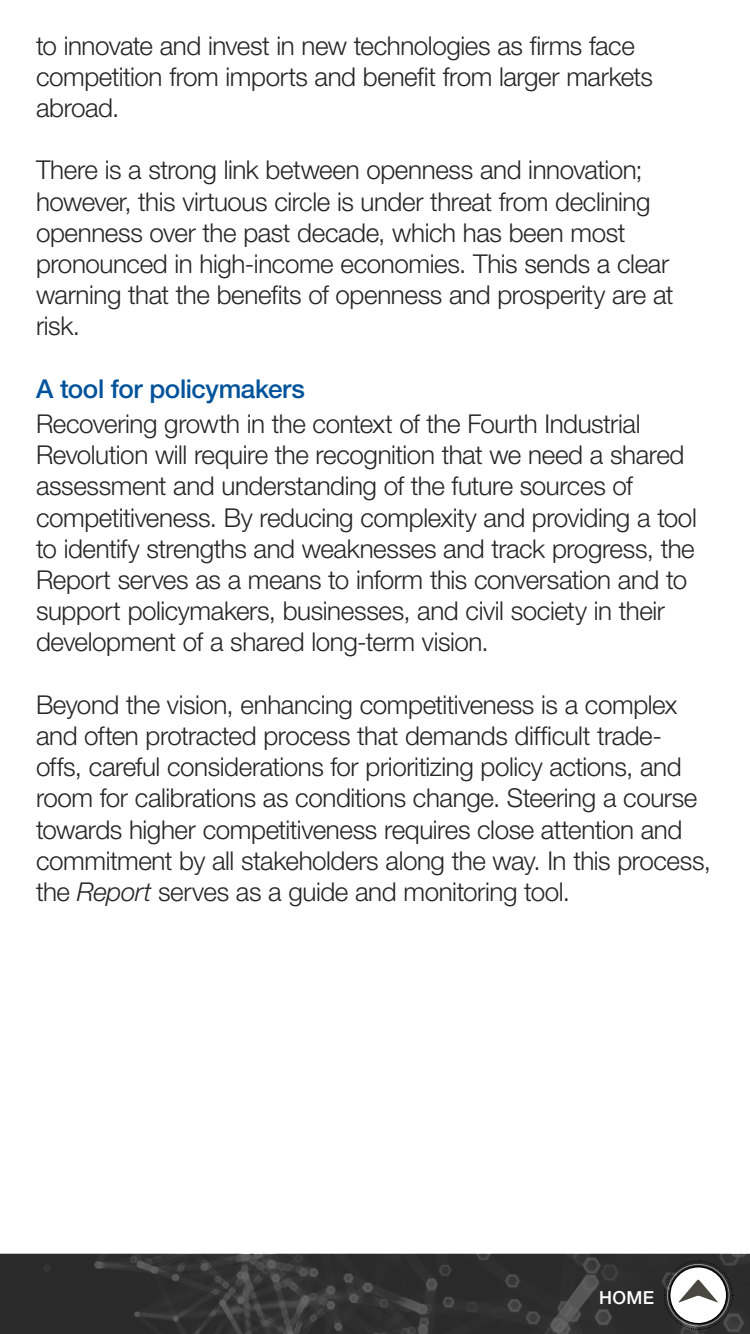
<style>
.page{position:relative;width:750px;height:1334px;background:#fff}
.page>*{position:absolute;margin:0;border:0;box-sizing:border-box;transform-origin:0 0}
.t1{font:300 26px/31.2px "Helvetica Neue LT Pro";letter-spacing:-.015em;color:#262626}
.t2{font:500 26px "Helvetica Neue LT Pro";letter-spacing:-.015em;color:#00539b}
.t3{font:500 18px "Helvetica Neue LT Pro";color:#fff}
.s1{font-style:italic}
</style>
<div class="page">
<img style="left:0;top:1254px;width:750px;height:80px">
<svg style="left:663px;top:1260px;width:70px;height:70px"></svg>
<p class="t1" style="left:36px;top:29px;width:619px">to innovate and invest in new technologies as firms face competition from imports and benefit from larger markets abroad.</p>
<p class="t1" style="left:36px;top:154px;width:639px">There is a strong link between openness and innovation; however, this virtuous circle is under threat from declining openness over the past decade, which has been most pronounced in high-income economies. This sends a clear warning that the benefits of openness and prosperity are at risk.</p>
<p class="t2" style="left:36px;top:373px;width:270px">A tool for policymakers</p>
<p class="t1" style="left:36px;top:408px;width:662px">Recovering growth in the context of the Fourth Industrial Revolution will require the recognition that we need a shared assessment and understanding of the future sources of competitiveness. By reducing complexity and providing a tool to identify strengths and weaknesses and track progress, the Report serves as a means to inform this conversation and to support policymakers, businesses, and civil society in their development of a shared long-term vision.</p>
<p class="t1" style="left:36px;top:688px;width:676px">Beyond the vision, enhancing competitiveness is a complex and often protracted process that demands difficult trade&shy;offs, careful considerations for prioritizing policy actions, and room for calibrations as conditions change. Steering a course towards higher competitiveness requires close attention and commitment by all stakeholders along the way. In this process, the <span class="s1">Report</span> serves as a guide and monitoring tool.</p>
<p class="t3" style="left:599px;top:1286px;width:56px">HOME</p>
</div>
